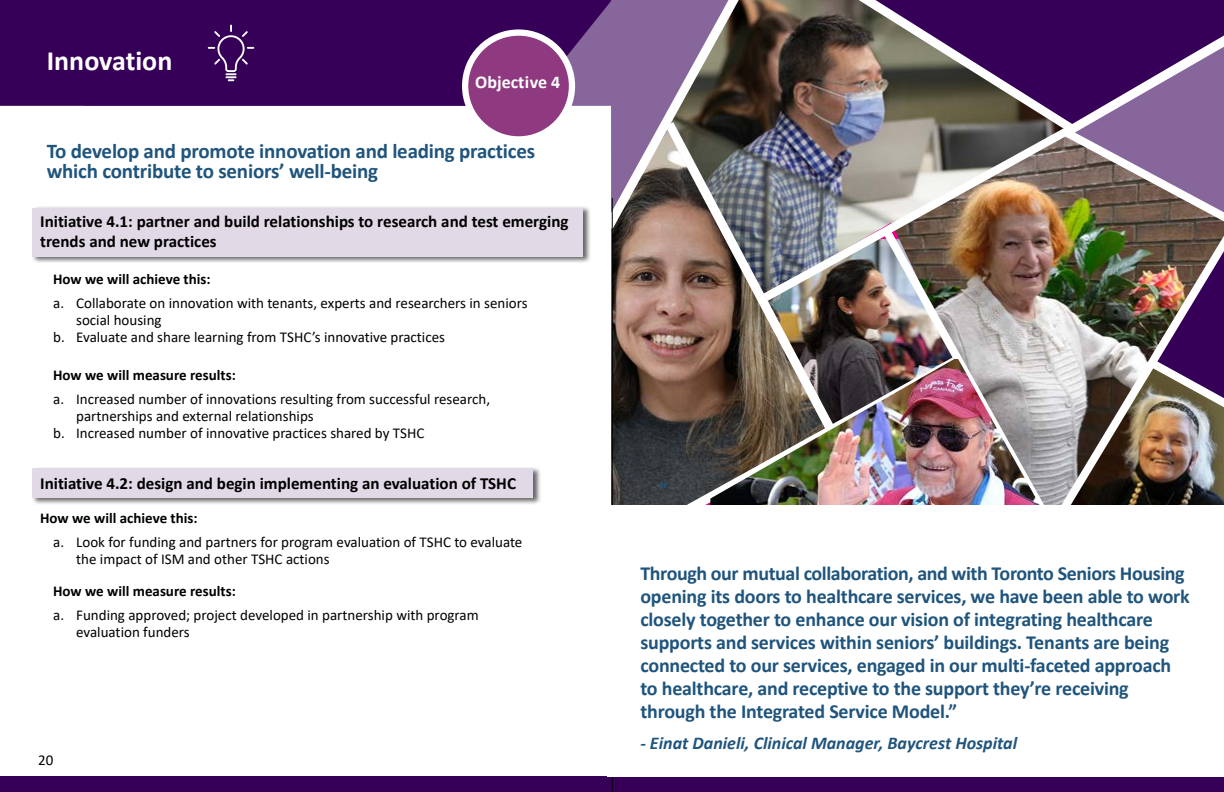
<style>
.page{position:relative;width:1224px;height:792px;background:#fff}
.page>*{position:absolute;margin:0;border:0;box-sizing:border-box;transform-origin:0 0}
.t1{font:700 28px "Calibri";color:#fff}
.t2{font:700 21px/20px "Calibri";letter-spacing:-.01em;color:#1f547d}
.t3{font:700 20px/23px "Calibri";letter-spacing:-.01em;color:#1f547d}
.t4{font:700 20px "Calibri";color:#1f547d}
.t5{font:italic 700 18px "Calibri";color:#1f547d}
.t6{font:700 18px "Calibri";color:#fff}
.t7{font:700 17px/20px "Calibri";color:#000}
.t8{font:15px/24px "Calibri";color:#000}
.s1{font-weight:700}
</style>
<div class="page">
<img style="left:611px;top:239px;width:46px;height:110px">
<div style="left:31px;top:205px;width:560px;height:58px;background:#000;opacity:.6"></div>
<div style="left:32px;top:208px;width:550px;height:48px;background:#e1d9e6"></div>
<div style="left:31px;top:466px;width:510px;height:39px;background:#000;opacity:.6"></div>
<div style="left:32px;top:469px;width:501px;height:29px;background:#e1d9e6"></div>
<div style="left:0;top:0;width:596px;height:106px;background:#360058"></div>
<svg style="left:208px;top:25px;width:46px;height:56px;background:#4f1f6c"></svg>
<div style="left:465px;top:33px;width:107px;height:106px;background:#8f3a80;border-radius:50%"></div>
<div style="left:462px;top:29px;width:113px;height:114px;border:6px solid #fff;border-radius:50%"></div>
<img style="left:750px;top:0;width:125px;height:118px">
<svg style="left:875px;top:0;width:349px;height:118px;background:#4f2c5f"></svg>
<svg style="left:1074px;top:47px;width:150px;height:74px;background:#704b89"></svg>
<svg style="left:596px;top:0;width:154px;height:239px"></svg>
<img style="left:657px;top:112px;width:188px;height:237px">
<svg style="left:1081px;top:121px;width:143px;height:92px;background:#8a728b"></svg>
<svg style="left:611px;top:349px;width:213px;height:156px;background:#524541"></svg>
<img style="left:755px;top:118px;width:326px;height:190px">
<img style="left:824px;top:213px;width:400px;height:292px">
<img style="left:1142px;top:238px;width:82px;height:193px">
<div style="left:0;top:777px;width:1224px;height:15px;background:#360058"></div>
<hr style="left:612px;top:198px;width:1px;height:594px;background:#000">
<img style="left:710px;top:359px;width:341px;height:146px">
<div style="left:608px;top:505px;width:616px;height:272px;background:#fff"></div>
<p class="t1" style="left:47px;top:41px;width:127px">Innovation</p>
<p class="t6" style="left:475px;top:70px;width:87px">Objective 4</p>
<p class="t2" style="left:47px;top:141px;width:490px">To develop and promote innovation and leading practices which contribute to seniors’ well-being</p>
<p class="t7" style="left:40px;top:211px;width:530px">Initiative 4.1: partner and build relationships to research and test emerging trends and new practices</p>
<p class="t8" style="left:53px;top:266px;width:476px"><span class="s1">How we will achieve this:<br></span>a. Collaborate on innovation with tenants, experts and researchers in seniors</p>
<p class="t8" style="left:53px;top:311px;width:393px;line-height:17px;text-indent:23px">social housing<br>b. Evaluate and share learning from TSHC’s innovative practices</p>
<p class="t8" style="left:53px;top:362px;width:438px"><span class="s1">How we will measure results:<br></span>a. Increased number of innovations resulting from successful research,</p>
<p class="t8" style="left:53px;top:407px;width:373px;line-height:17px;text-indent:23px">partnerships and external relationships<br>b. Increased number of innovative practices shared by TSHC</p>
<p class="t7" style="left:40px;top:473px;width:477px">Initiative 4.2: design and begin implementing an evaluation of TSHC</p>
<p class="t8" style="left:53px;top:505px;width:471px;text-indent:-13px"><span class="s1">How we will achieve this:<br></span>a. Look for funding and partners for program evaluation of TSHC to evaluate</p>
<p class="t8" style="left:53px;top:542px;width:278px;line-height:32px;text-indent:23px">the impact of ISM and other TSHC actions<br><span class="s1">How we will measure results:</span></p>
<p class="t8" style="left:76px;top:606px;width:404px;line-height:17px;text-indent:-23px">a. Funding approved; project developed in partnership with program evaluation funders</p>
<p class="t8" style="left:38px;top:747px;width:17px">20</p>
<p class="t4" style="left:659px;top:476px;width:10px">“</p>
<p class="t3" style="left:640px;top:562px;width:551px">Through our mutual collaboration, and with Toronto Seniors Housing opening its doors to healthcare services, we have been able to work closely together to enhance our vision of integrating healthcare supports and services within seniors’ buildings. Tenants are being connected to our services, engaged in our multi-faceted approach to healthcare, and receptive to the support they’re receiving through the Integrated Service Model.”</p>
<p class="t5" style="left:640px;top:732px;width:378px">- Einat Danieli, Clinical Manager, Baycrest Hospital</p>
</div>
